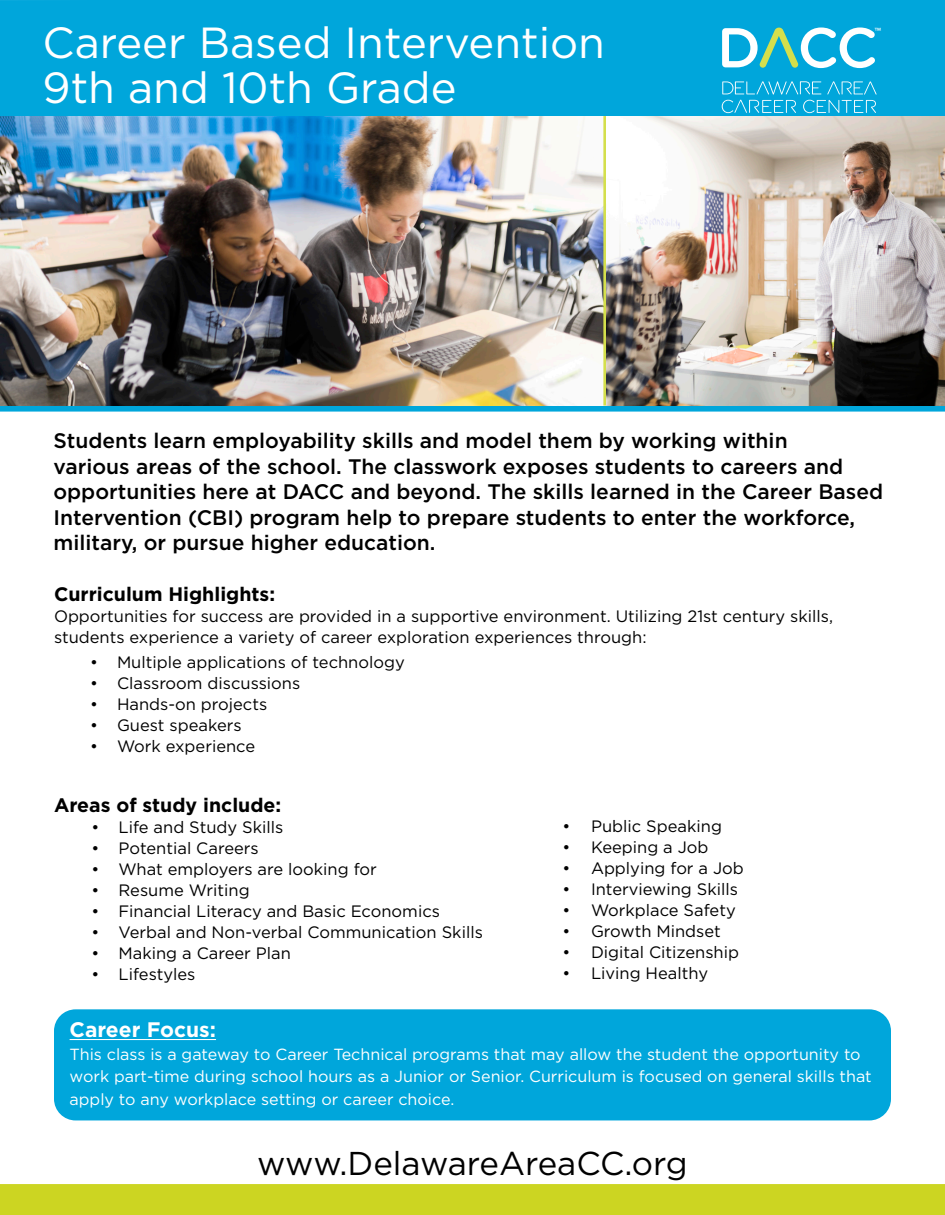
<style>
.page{position:relative;width:945px;height:1215px;background:#fff}
.page>*{position:absolute;margin:0;border:0;box-sizing:border-box;transform-origin:0 0}
.t1{font:43.5px "Gotham";color:#fff}
.t2{font:33px "Gotham";color:#000}
.t3{font:500 21px/25.5px "Gotham";color:#000}
.t4{font:700 21px "Gotham";color:#fff}
.t5{font:700 19.5px "Gotham";color:#000}
.t6{font:16.5px/21px "Gotham";color:#000}
.t7{font:16.2px/22.5px "Gotham";color:#fff}
.t8{font:10.65px "Myriad Pro";color:#fff}
</style>
<div class="page">
<div style="left:0;top:1184px;width:945px;height:31px;background:#ccd522"></div>
<div style="left:0;top:110px;width:945px;height:6px;background:#00a6db"></div>
<div style="left:0;top:0;width:945px;height:110px;background:#00a6db"></div>
<svg style="left:722px;top:27px;width:153px;height:41px"></svg>
<svg style="left:722px;top:81px;width:155px;height:32px;background:#25b2e0"></svg>
<div style="left:0;top:406px;width:945px;height:6px;background:#00a6db"></div>
<img style="left:0;top:116px;width:603px;height:290px">
<div style="left:54px;top:1009px;width:837px;height:111px;background:#00a6db;border-radius:22px"></div>
<hr style="left:70px;top:1039px;width:146px;height:1px;background:#fff">
<svg style="left:603px;top:116px;width:4px;height:290px"></svg>
<img style="left:607px;top:116px;width:338px;height:290px">
<p class="t1" style="left:43px;top:15px;width:564px">Career Based Intervention</p>
<p class="t1" style="left:43px;top:60px;width:416px">9th and 10th Grade</p>
<p class="t8" style="left:874px;top:25px;width:8px">™</p>
<p class="t3" style="left:53px;top:428px;width:831px">Students learn employability skills and model them by working within<br>various areas of the school. The classwork exposes students to careers and opportunities here at DACC and beyond. The skills learned in the Career Based Intervention (CBI) program help to prepare students to enter the workforce, military, or pursue higher education.</p>
<p class="t5" style="left:54px;top:581px;width:223px">Curriculum Highlights:</p>
<p class="t6" style="left:54px;top:605px;width:781px">Opportunities for success are provided in a supportive environment. Utilizing 21st century skills, students experience a variety of career exploration experiences through:</p>
<p class="t6" style="left:90px;top:651px;width:316px">• Multiple applications of technology</p>
<p class="t6" style="left:90px;top:672px;width:212px">• Classroom discussions</p>
<p class="t6" style="left:90px;top:693px;width:179px">• Hands-on projects</p>
<p class="t6" style="left:90px;top:714px;width:153px">• Guest speakers</p>
<p class="t6" style="left:90px;top:735px;width:167px">• Work experience</p>
<p class="t5" style="left:54px;top:792px;width:229px">Areas of study include:</p>
<p class="t6" style="left:92px;top:816px;width:193px">• Life and Study Skills</p>
<p class="t6" style="left:92px;top:837px;width:169px">• Potential Careers</p>
<p class="t6" style="left:92px;top:858px;width:287px">• What employers are looking for</p>
<p class="t6" style="left:92px;top:879px;width:160px">• Resume Writing</p>
<p class="t6" style="left:92px;top:900px;width:350px">• Financial Literacy and Basic Economics</p>
<p class="t6" style="left:92px;top:921px;width:393px">• Verbal and Non-verbal Communication Skills</p>
<p class="t6" style="left:92px;top:942px;width:201px">• Making a Career Plan</p>
<p class="t6" style="left:92px;top:963px;width:106px">• Lifestyles</p>
<p class="t6" style="left:562px;top:816px;width:161px">• Public Speaking</p>
<p class="t6" style="left:562px;top:837px;width:148px">• Keeping a Job</p>
<p class="t6" style="left:562px;top:858px;width:183px">• Applying for a Job</p>
<p class="t6" style="left:562px;top:879px;width:177px">• Interviewing Skills</p>
<p class="t6" style="left:562px;top:900px;width:175px">• Workplace Safety</p>
<p class="t6" style="left:562px;top:921px;width:160px">• Growth Mindset</p>
<p class="t6" style="left:562px;top:942px;width:178px">• Digital Citizenship</p>
<p class="t6" style="left:562px;top:963px;width:147px">• Living Healthy</p>
<p class="t4" style="left:70px;top:1016px;width:148px">Career Focus:</p>
<p class="t7" style="left:70px;top:1043px;width:804px">This class is a gateway to Career Technical programs that may allow the student the opportunity to work part-time during school hours as a Junior or Senior. Curriculum is focused on general skills that apply to any workplace setting or career choice.</p>
<p class="t2" style="left:257px;top:1142px;width:432px">www.DelawareAreaCC.org</p>
</div>
